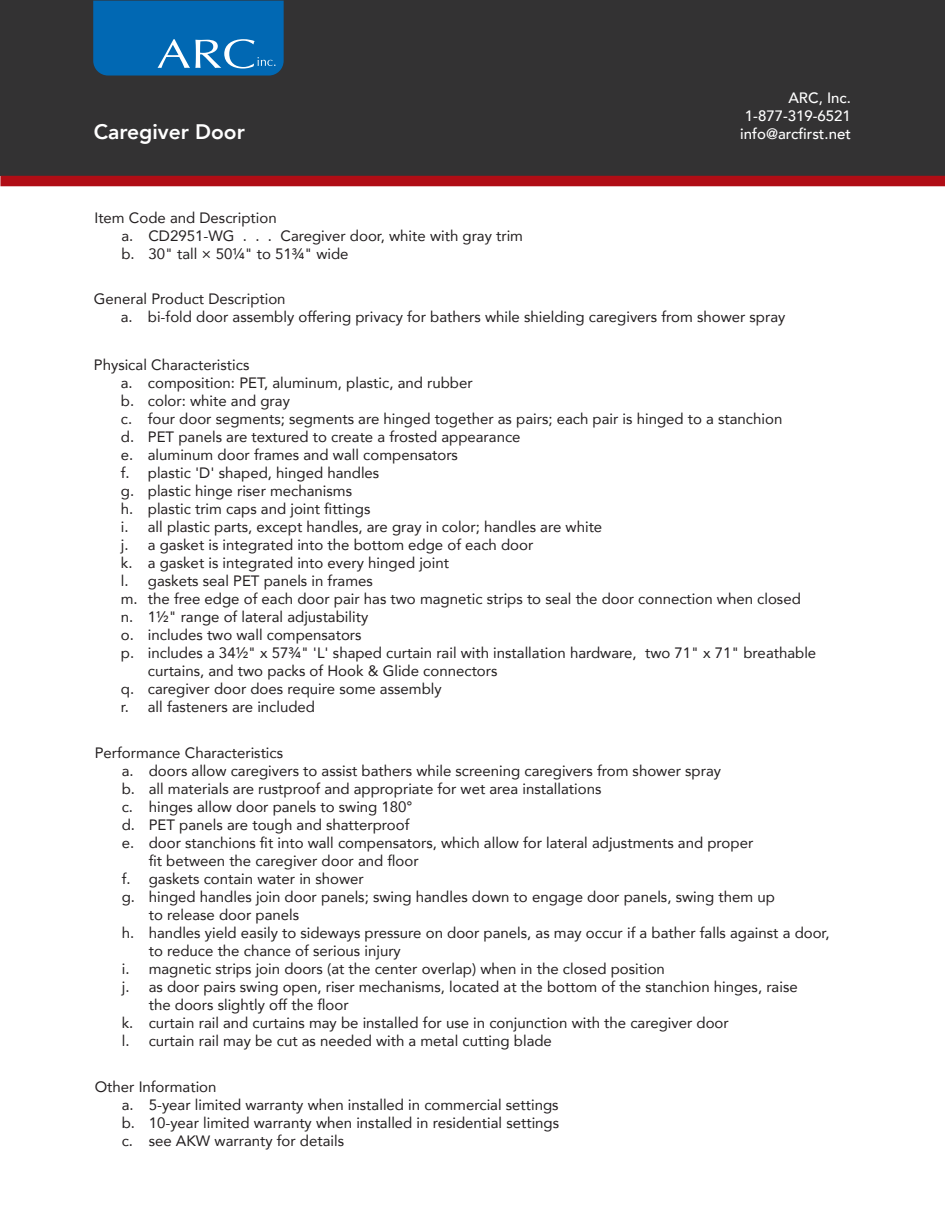
<style>
.page{position:relative;width:945px;height:1215px;background:#fff}
.page>*{position:absolute;margin:0;border:0;box-sizing:border-box;transform-origin:0 0}
.t1{font:800 21px "Avenir";color:#fff}
.t2{font:15px/18px "Avenir";color:#231f20}
.t3{font:500 15px/18px "Avenir";color:#fff;text-align:right}
</style>
<div class="page">
<div style="left:0;top:1px;width:945px;height:175px;background:#333233"></div>
<div style="left:0;top:176px;width:945px;height:10px;background:#b00d15"></div>
<svg style="left:93px;top:1px;width:191px;height:75px;background:#0e6eb4"></svg>
<h1 class="t1" style="left:94px;top:115px;width:153px">Caregiver Door</h1>
<p class="t2" style="left:121px;top:208px;width:403px;text-indent:-27px">Item Code and Description<br>a. CD2951-WG . . . Caregiver door, white with gray trim b. 30" tall × 50¼" to 51¾" wide</p>
<p class="t3" style="left:740px;top:88px;width:112px">ARC, Inc.<br>1-877-319-6521 info@arcfirst.net</p>
<p class="t2" style="left:121px;top:290px;width:666px;text-indent:-27px">General Product Description<br>a. bi-fold door assembly offering privacy for bathers while shielding caregivers from shower spray</p>
<p class="t2" style="left:94px;top:356px;width:157px">Physical Characteristics</p>
<p class="t2" style="left:121px;top:374px;width:353px">a. composition: PET, aluminum, plastic, and rubber</p>
<p class="t2" style="left:121px;top:392px;width:171px">b. color: white and gray</p>
<p class="t2" style="left:121px;top:410px;width:663px">c. four door segments; segments are hinged together as pairs; each pair is hinged to a stanchion</p>
<p class="t2" style="left:121px;top:428px;width:401px">d. PET panels are textured to create a frosted appearance</p>
<p class="t2" style="left:121px;top:446px;width:339px">e. aluminum door frames and wall compensators</p>
<p class="t2" style="left:121px;top:464px;width:260px">f. plastic 'D' shaped, hinged handles</p>
<p class="t2" style="left:121px;top:482px;width:233px">g. plastic hinge riser mechanisms</p>
<p class="t2" style="left:121px;top:500px;width:251px">h. plastic trim caps and joint fittings</p>
<p class="t2" style="left:121px;top:518px;width:483px">i. all plastic parts, except handles, are gray in color; handles are white</p>
<p class="t2" style="left:121px;top:536px;width:414px">j. a gasket is integrated into the bottom edge of each door</p>
<p class="t2" style="left:121px;top:554px;width:330px">k. a gasket is integrated into every hinged joint</p>
<p class="t2" style="left:121px;top:572px;width:254px">l. gaskets seal PET panels in frames</p>
<p class="t2" style="left:121px;top:590px;width:682px">m. the free edge of each door pair has two magnetic strips to seal the door connection when closed</p>
<p class="t2" style="left:121px;top:608px;width:249px">n. 1½" range of lateral adjustability</p>
<p class="t2" style="left:121px;top:626px;width:242px">o. includes two wall compensators</p>
<p class="t2" style="left:121px;top:644px;width:697px">p. includes a 34½" x 57¾" 'L' shaped curtain rail with installation hardware, two 71" x 71" breathable</p>
<p class="t2" style="left:148px;top:662px;width:351px">curtains, and two packs of Hook &amp; Glide connectors</p>
<p class="t2" style="left:121px;top:680px;width:322px">q. caregiver door does require some assembly</p>
<p class="t2" style="left:121px;top:698px;width:196px">r. all fasteners are included</p>
<p class="t2" style="left:95px;top:744px;width:190px">Performance Characteristics</p>
<p class="t2" style="left:122px;top:762px;width:601px">a. doors allow caregivers to assist bathers while screening caregivers from shower spray</p>
<p class="t2" style="left:122px;top:780px;width:481px">b. all materials are rustproof and appropriate for wet area installations</p>
<p class="t2" style="left:122px;top:798px;width:292px">c. hinges allow door panels to swing 180°</p>
<p class="t2" style="left:122px;top:816px;width:289px">d. PET panels are tough and shatterproof</p>
<p class="t2" style="left:122px;top:834px;width:633px">e. door stanchions fit into wall compensators, which allow for lateral adjustments and proper</p>
<p class="t2" style="left:149px;top:852px;width:271px">fit between the caregiver door and floor</p>
<p class="t2" style="left:122px;top:870px;width:244px">f. gaskets contain water in shower</p>
<p class="t2" style="left:122px;top:888px;width:655px">g. hinged handles join door panels; swing handles down to engage door panels, swing them up</p>
<p class="t2" style="left:149px;top:906px;width:152px">to release door panels</p>
<p class="t2" style="left:122px;top:924px;width:709px">h. handles yield easily to sideways pressure on door panels, as may occur if a bather falls against a door,</p>
<p class="t2" style="left:149px;top:942px;width:254px">to reduce the chance of serious injury</p>
<p class="t2" style="left:122px;top:960px;width:545px">i. magnetic strips join doors (at the center overlap) when in the closed position</p>
<p class="t2" style="left:122px;top:978px;width:678px">j. as door pairs swing open, riser mechanisms, located at the bottom of the stanchion hinges, raise</p>
<p class="t2" style="left:149px;top:996px;width:201px">the doors slightly off the floor</p>
<p class="t2" style="left:122px;top:1014px;width:609px">k. curtain rail and curtains may be installed for use in conjunction with the caregiver door</p>
<p class="t2" style="left:122px;top:1032px;width:432px">l. curtain rail may be cut as needed with a metal cutting blade</p>
<p class="t2" style="left:122px;top:1078px;width:439px;text-indent:-27px">Other Information<br>a. 5-year limited warranty when installed in commercial settings b. 10-year limited warranty when installed in residential settings c. see AKW warranty for details</p>
</div>
